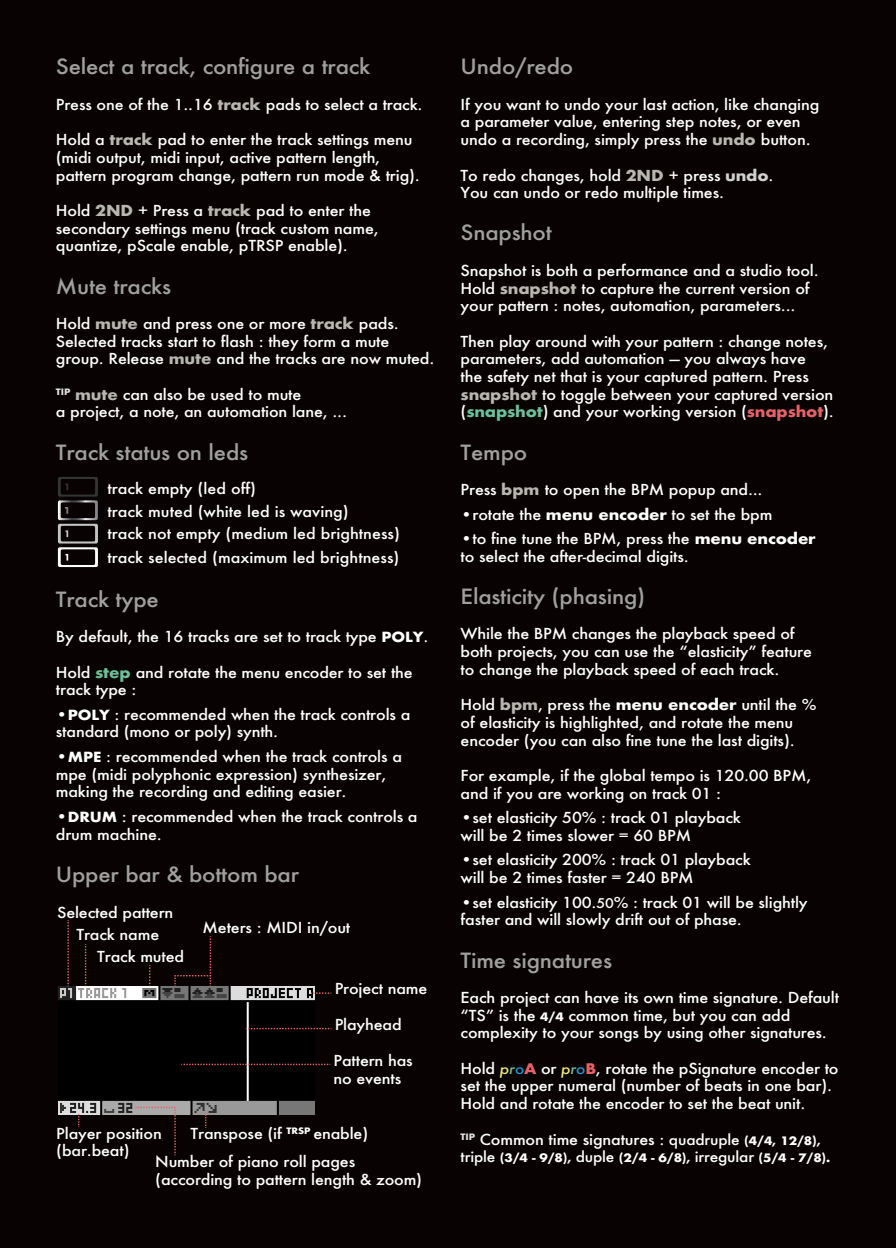
<style>
.page{position:relative;width:896px;height:1248px;background:#fff}
.page>*{position:absolute;margin:0;border:0;box-sizing:border-box;transform-origin:0 0}
.t1{font:500 20.4px "Futura";letter-spacing:-.01em;color:#a09f9f;scale:1.09 1}
.t2{font:500 14.8px/17.6px "Futura";letter-spacing:-.01em;color:#fff;scale:1.09 1}
.t3{font:700 11.4px "Futura";color:#fff;scale:1.09 1}
.s1{font-weight:700;color:#b7b6b0}
.s2{font-weight:700;font-size:13.6px}
.s3{font-weight:700;color:#6dc098}
.s4{font-weight:700;color:#d1d1cf}
.s5{font-weight:700;color:#6cbf98}
.s6{font-weight:700;color:#e56268}
.s7{font-weight:700}
.s8{font-size:13px}
.s9{font-weight:700;font-size:11.4px}
.s10{font-style:italic;font-size:14.2px;color:#f0e97d}
.s11{font-style:italic;font-size:14.2px;color:#6dc098}
.s12{font-style:italic;font-size:14.2px;color:#1d97d4}
.s13{font-weight:700;font-size:14.2px;color:#e66268}
.s14{font-size:14.2px}
.s15{font-weight:500;font-size:14.2px}
</style>
<div class="page">
<div style="left:0;top:0;width:896px;height:1247px;background:#080302"></div>
<img style="left:58px;top:986px;width:256px;height:128px">
<svg style="left:58px;top:477px;width:40px;height:90px"></svg>
<svg style="left:67px;top:920px;width:2px;height:66px"></svg>
<svg style="left:85px;top:944px;width:1px;height:42px"></svg>
<svg style="left:149px;top:965px;width:1px;height:21px"></svg>
<svg style="left:311px;top:992px;width:21px;height:1px"></svg>
<svg style="left:174px;top:936px;width:38px;height:50px"></svg>
<svg style="left:78px;top:1113px;width:1px;height:14px"></svg>
<svg style="left:246px;top:1027px;width:86px;height:2px"></svg>
<svg style="left:135px;top:1106px;width:41px;height:49px"></svg>
<svg style="left:181px;top:1063px;width:149px;height:1px"></svg>
<h1 class="t1" style="left:56px;top:53px;width:290px">Select a track, configure a track</h1>
<p class="t2" style="left:56px;top:95px;width:338px">Press one of the 1..16 <span class="s1">track</span> pads to select a track.</p>
<p class="t2" style="left:56px;top:131px;width:335px">Hold a <span class="s1">track</span> pad to enter the track settings menu (midi output, midi input, active pattern length, pattern program change, pattern run mode &amp; trig).</p>
<p class="t2" style="left:56px;top:201px;width:298px">Hold <span class="s1">2ND</span> + Press a <span class="s1">track</span> pad to enter the secondary settings menu (track custom name, quantize, pScale enable, pTRSP enable).</p>
<h1 class="t1" style="left:56px;top:272px;width:107px">Mute tracks</h1>
<p class="t2" style="left:56px;top:314px;width:349px">Hold <span class="s1">mute</span> and press one or more <span class="s1">track</span> pads.<br>Selected tracks start to flash : they form a mute group. Release <span class="s1">mute</span> and the tracks are now muted.</p>
<p class="t2" style="left:56px;top:385px;width:269px"><sup>TIP</sup> <span class="s1">mute</span> can also be used to mute<br>a project, a note, an automation lane, ...</p>
<h1 class="t1" style="left:56px;top:438px;width:178px">Track status on leds</h1>
<p class="t2" style="left:107px;top:479px;width:138px">track empty (led off)</p>
<p class="t2" style="left:107px;top:502px;width:223px">track muted (white led is waving)</p>
<p class="t2" style="left:107px;top:524px;width:270px">track not empty (medium led brightness)</p>
<p class="t2" style="left:107px;top:548px;width:269px">track selected (maximum led brightness)</p>
<h1 class="t1" style="left:56px;top:585px;width:96px">Track type</h1>
<p class="t2" style="left:56px;top:627px;width:343px">By default, the 16 tracks are set to track type <span class="s2">POLY</span>.</p>
<p class="t2" style="left:56px;top:663px;width:329px">Hold <span class="s3">step</span> and rotate the menu encoder to set the track type :</p>
<p class="t2" style="left:56px;top:705px;width:327px">•<span class="s2">POLY</span> : recommended when the track controls a standard (mono or poly) synth.</p>
<p class="t2" style="left:56px;top:747px;width:319px">•<span class="s2">MPE</span> : recommended when the track controls a mpe (midi polyphonic expression) synthesizer, making the recording and editing easier.</p>
<p class="t2" style="left:56px;top:807px;width:333px">•<span class="s2">DRUM</span> : recommended when the track controls a drum machine.</p>
<h1 class="t1" style="left:56px;top:860px;width:224px">Upper bar &amp; bottom bar</h1>
<p class="t2" style="left:57px;top:900px;width:108px;line-height:22.4px;text-align:center">Selected pattern<br>Track name</p>
<p class="t2" style="left:97px;top:946px;width:81px">Track muted</p>
<p class="t2" style="left:203px;top:918px;width:137px">Meters : MIDI in/out</p>
<p class="t2" style="left:335px;top:979px;width:86px">Project name</p>
<p class="t2" style="left:335px;top:1015px;width:63px">Playhead</p>
<p class="t2" style="left:333px;top:1051px;width:74px">Pattern has no events</p>
<p class="t2" style="left:56px;top:1123px;width:98px">Player position (bar.beat)</p>
<p class="t2" style="left:155px;top:1119px;width:197px;line-height:28px;text-indent:35px">Transpose (if <sup>TRSP</sup> enable)<br>Number of piano roll pages</p>
<p class="t2" style="left:155px;top:1170px;width:246px">(according to pattern length &amp; zoom)</p>
<h1 class="t1" style="left:460px;top:53px;width:105px">Undo/redo</h1>
<p class="t2" style="left:460px;top:95px;width:331px">If you want to undo your last action, like changing a parameter value, entering step notes, or even undo a recording, simply press the <span class="s1">undo</span> button.</p>
<p class="t2" style="left:460px;top:166px;width:288px">To redo changes, hold <span class="s1">2ND</span> + press <span class="s4">undo</span>.<br>You can undo or redo multiple times.</p>
<h1 class="t1" style="left:460px;top:219px;width:85px">Snapshot</h1>
<p class="t2" style="left:460px;top:261px;width:330px">Snapshot is both a performance and a studio tool.<br>Hold <span class="s1">snapshot</span> to capture the current version of your pattern : notes, automation, parameters...</p>
<p class="t2" style="left:460px;top:332px;width:344px">Then play around with your pattern : change notes, parameters, add automation — you always have<br>the safety net that is your captured pattern. Press <span class="s1">snapshot</span> to toggle between your captured version (<span class="s5">snapshot</span>) and your working version (<span class="s6">snapshot</span>).</p>
<h1 class="t1" style="left:460px;top:438px;width:63px">Tempo</h1>
<p class="t2" style="left:460px;top:480px;width:278px">Press <span class="s1">bpm</span> to open the BPM popup and...</p>
<p class="t2" style="left:460px;top:505px;width:288px">•rotate the <span class="s7">menu encoder</span> to set the bpm</p>
<p class="t2" style="left:460px;top:529px;width:327px">•to fine tune the BPM, press the <span class="s7">menu encoder </span>to select the after-decimal digits.</p>
<h1 class="t1" style="left:460px;top:582px;width:171px">Elasticity (phasing)</h1>
<p class="t2" style="left:460px;top:624px;width:324px">While the BPM changes the playback speed of both projects, you can use the “elasticity” feature to change the playback speed of each track.</p>
<p class="t2" style="left:460px;top:695px;width:328px">Hold <span class="s1">bpm</span>, press the <span class="s7">menu encoder</span> until the % of elasticity is highlighted, and rotate the menu encoder (you can also fine tune the last digits).</p>
<p class="t2" style="left:460px;top:766px;width:323px">For example, if the global tempo is 120.00 BPM, and if you are working on track 01 :</p>
<p class="t2" style="left:460px;top:808px;width:259px">•set elasticity 50% : track 01 playback will be 2 times slower = 60 BPM</p>
<p class="t2" style="left:460px;top:850px;width:268px">•set elasticity 200% : track 01 playback will be 2 times faster = 240 BPM</p>
<p class="t2" style="left:460px;top:892px;width:320px">•set elasticity 100.<span class="s8">50</span>% : track 01 will be slightly faster and will slowly drift out of phase.</p>
<h1 class="t1" style="left:460px;top:945px;width:140px">Time signatures</h1>
<p class="t2" style="left:460px;top:988px;width:349px">Each project can have its own time signature. Default “TS” is the <span class="s9">4/4</span> common time, but you can add complexity to your songs by using other signatures.</p>
<p class="t2" style="left:460px;top:1058px;width:348px">Hold <span class="s10">p</span><span class="s11">r</span><span class="s12">o</span><span class="s13">A</span> or <span class="s10">p</span><span class="s11">r</span><span class="s12">o</span><span class="s13">B</span>, rotate the pSignature encoder to set the upper numeral (number of beats in one bar).<br>Hold and rotate the encoder to set the beat unit.</p>
<p class="t2" style="left:460px;top:1129px;width:332px"><sup>TIP</sup> Common time signatures : <span class="s14">quadruple</span> <span class="s9">(4/4, 12/8),</span></p>
<p class="t3" style="left:460px;top:1148px;width:341px"><span class="s15">triple</span> (3/4 - 9/8), <span class="s15">duple</span> (2/4 - 6/8), <span class="s15">irregular</span> (5/4 - 7/8).</p>
</div>
